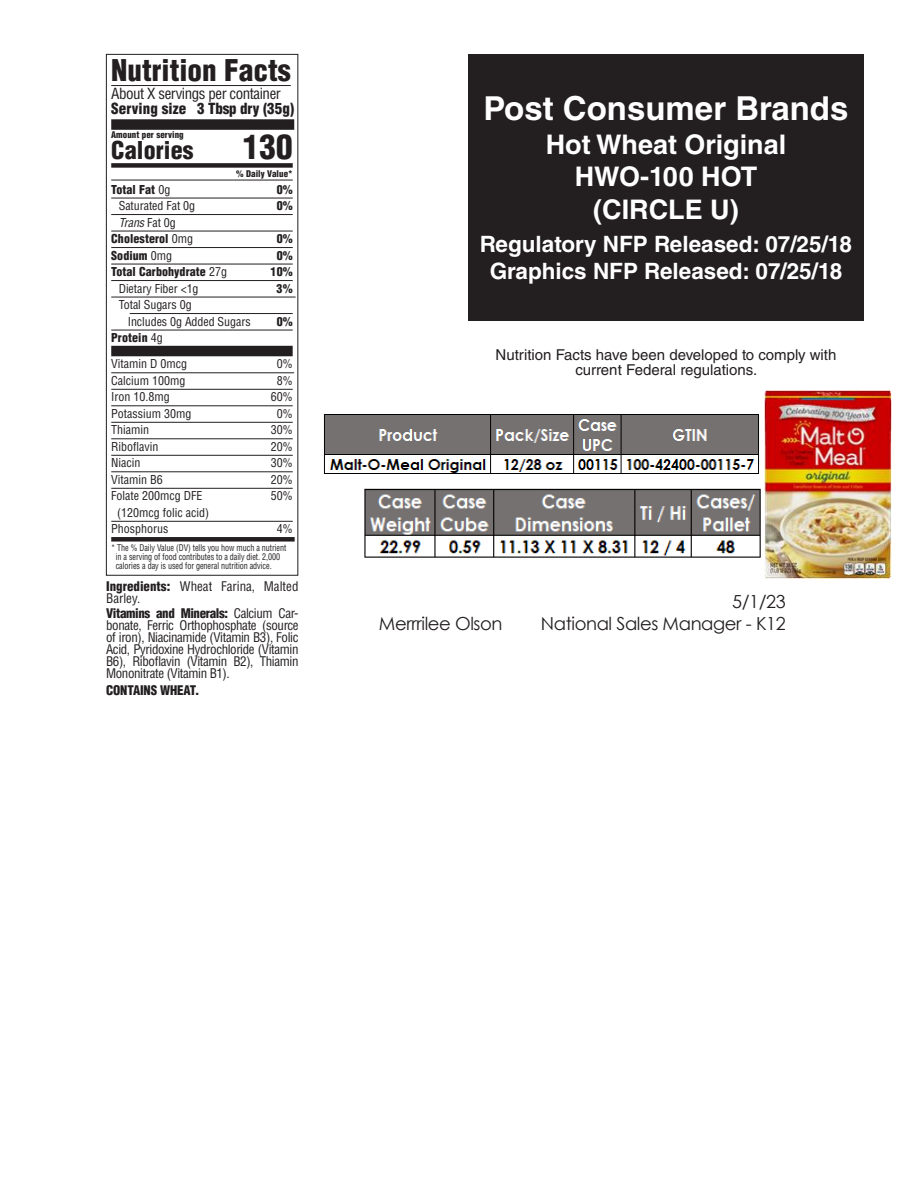
<style>
.page{position:relative;width:918px;height:1188px;background:#fff}
.page>*{position:absolute;margin:0;border:0;box-sizing:border-box;transform-origin:0 0}
.t1{font:700 33px "Helvetica LT Std";color:#fff}
.t2{font:900 condensed 33px "Helvetica LT Std";color:#231f20}
.t3{font:900 condensed 29.25px "Helvetica LT Std";color:#231f20}
.t4{font:700 27px "Helvetica LT Std";color:#fff}
.t5{font:900 condensed 24px "Helvetica LT Std";letter-spacing:.005em;color:#231f20}
.t6{font:700 22.5px "Helvetica LT Std";color:#fff}
.t7{font:18px/21.6px "Century Gothic";letter-spacing:-.02em;color:#221e1f;text-align:right}
.t8{font:15px "Helvetica LT Std";color:#231f20}
.t9{font:condensed 15px "Helvetica LT Std";letter-spacing:-.03em;color:#231f20}
.t10{font:900 condensed 15px "Helvetica LT Std";letter-spacing:.005em;color:#231f20}
.t11{font:condensed 12.9px/12px "Helvetica LT Std";letter-spacing:-.03em;color:#231f20;text-align:justify}
.t12{font:condensed 12.9px/12px "Helvetica LT Std";color:#231f20}
.t13{font:900 condensed 12.9px "Helvetica LT Std";letter-spacing:-.01em;color:#231f20}
.t14{font:condensed 12px "Helvetica LT Std";color:#231f20}
.t15{font:900 condensed 12px "Helvetica LT Std";letter-spacing:.005em;color:#231f20}
.t16{font:italic condensed 12px "Helvetica LT Std";letter-spacing:-.005em;color:#231f20}
.t17{font:condensed 9px/9px "Helvetica LT Std";letter-spacing:-.005em;color:#231f20;scale:.9 1}
.t18{font:900 condensed 9px "Helvetica LT Std";letter-spacing:.005em;color:#231f20}
.s1{font-weight:400}
.s2{font-style:normal}
.s3{font-weight:900}
</style>
<div class="page">
<div style="left:468px;top:54px;width:396px;height:267px;background:#231f20"></div>
<div style="left:106px;top:54px;width:192px;height:522px;border:1px solid #231f20"></div>
<hr style="left:111px;top:85px;width:180px;height:1px;background:#231f20">
<div style="left:111px;top:119px;width:183px;height:11px;background:#231f20"></div>
<div style="left:111px;top:163px;width:182px;height:5px;background:#231f20"></div>
<hr style="left:111px;top:180px;width:182px;height:1px;background:#231f20">
<hr style="left:111px;top:198px;width:182px;height:1px;background:#231f20">
<hr style="left:111px;top:214px;width:182px;height:1px;background:#231f20">
<hr style="left:111px;top:231px;width:182px;height:1px;background:#231f20">
<hr style="left:111px;top:247px;width:182px;height:1px;background:#231f20">
<hr style="left:111px;top:264px;width:182px;height:1px;background:#231f20">
<hr style="left:111px;top:280px;width:182px;height:1px;background:#231f20">
<hr style="left:111px;top:297px;width:185px;height:1px;background:#231f20">
<hr style="left:130px;top:313px;width:163px;height:1px;background:#231f20">
<hr style="left:111px;top:330px;width:182px;height:1px;background:#231f20">
<div style="left:111px;top:346px;width:182px;height:10px;background:#231f20"></div>
<hr style="left:111px;top:373px;width:183px;height:1px;background:#231f20">
<hr style="left:111px;top:389px;width:182px;height:1px;background:#231f20">
<hr style="left:111px;top:406px;width:182px;height:1px;background:#231f20">
<hr style="left:111px;top:422px;width:182px;height:1px;background:#231f20">
<hr style="left:111px;top:439px;width:182px;height:1px;background:#231f20">
<hr style="left:111px;top:455px;width:182px;height:1px;background:#231f20">
<hr style="left:111px;top:472px;width:182px;height:1px;background:#231f20">
<hr style="left:111px;top:488px;width:182px;height:1px;background:#231f20">
<hr style="left:111px;top:521px;width:182px;height:1px;background:#231f20">
<div style="left:111px;top:537px;width:184px;height:5px;background:#231f20"></div>
<img style="left:765px;top:390px;width:126px;height:189px">
<img style="left:364px;top:488px;width:397px;height:70px">
<img style="left:324px;top:414px;width:435px;height:60px">
<p class="t3" style="left:111px;top:52px;width:181px">Nutrition Facts</p>
<p class="t9" style="left:111px;top:84px;width:171px">About X servings per container</p>
<p class="t10" style="left:111px;top:99px;width:185px">Serving size 3 Tbsp dry (35g)</p>
<p class="t18" style="left:111px;top:129px;width:74px">Amount per serving</p>
<p class="t5" style="left:111px;top:135px;width:84px">Calories</p>
<p class="t2" style="left:243px;top:126px;width:51px">130</p>
<p class="t18" style="left:236px;top:168px;width:58px">% Daily Value*</p>
<p class="t15" style="left:111px;top:182px;width:61px">Total Fat <span class="s1">0g</span></p>
<p class="t15" style="left:277px;top:182px;width:18px">0%</p>
<p class="t14" style="left:119px;top:198px;width:78px">Saturated Fat 0g</p>
<p class="t15" style="left:277px;top:198px;width:18px">0%</p>
<p class="t16" style="left:119px;top:215px;width:59px">Trans <span class="s2">Fat 0g</span></p>
<p class="t15" style="left:111px;top:231px;width:84px">Cholesterol <span class="s1">0mg</span></p>
<p class="t15" style="left:277px;top:231px;width:18px">0%</p>
<p class="t15" style="left:111px;top:248px;width:62px">Sodium <span class="s1">0mg</span></p>
<p class="t15" style="left:277px;top:248px;width:18px">0%</p>
<p class="t15" style="left:111px;top:264px;width:117px">Total Carbohydrate <span class="s1">27g</span></p>
<p class="t15" style="left:271px;top:264px;width:24px">10%</p>
<p class="t14" style="left:119px;top:281px;width:81px">Dietary Fiber &lt;1g</p>
<p class="t15" style="left:277px;top:281px;width:18px">3%</p>
<p class="t14" style="left:119px;top:297px;width:74px">Total Sugars 0g</p>
<p class="t14" style="left:128px;top:314px;width:124px">Includes 0g Added Sugars</p>
<p class="t15" style="left:277px;top:314px;width:18px">0%</p>
<p class="t15" style="left:111px;top:330px;width:53px">Protein <span class="s1">4g</span></p>
<p class="t14" style="left:111px;top:356px;width:77px">Vitamin D 0mcg</p>
<p class="t14" style="left:277px;top:356px;width:17px">0%</p>
<p class="t14" style="left:111px;top:373px;width:76px">Calcium 100mg</p>
<p class="t14" style="left:277px;top:373px;width:17px">8%</p>
<p class="t14" style="left:111px;top:389px;width:60px">Iron 10.8mg</p>
<p class="t14" style="left:271px;top:389px;width:23px">60%</p>
<p class="t14" style="left:111px;top:406px;width:82px">Potassium 30mg</p>
<p class="t14" style="left:277px;top:406px;width:17px">0%</p>
<p class="t14" style="left:111px;top:422px;width:39px">Thiamin</p>
<p class="t14" style="left:271px;top:422px;width:23px">30%</p>
<p class="t14" style="left:111px;top:439px;width:49px">Riboflavin</p>
<p class="t14" style="left:271px;top:439px;width:23px">20%</p>
<p class="t14" style="left:111px;top:455px;width:31px">Niacin</p>
<p class="t14" style="left:271px;top:455px;width:23px">30%</p>
<p class="t14" style="left:111px;top:472px;width:53px">Vitamin B6</p>
<p class="t14" style="left:271px;top:472px;width:23px">20%</p>
<p class="t14" style="left:111px;top:488px;width:93px">Folate 200mcg DFE</p>
<p class="t14" style="left:271px;top:488px;width:23px">50%</p>
<p class="t14" style="left:117px;top:505px;width:93px">(120mcg folic acid)</p>
<p class="t14" style="left:111px;top:521px;width:59px">Phosphorus</p>
<p class="t14" style="left:277px;top:521px;width:17px">4%</p>
<p class="t17" style="left:116px;top:543px;width:191px;text-indent:-5px">* The % Daily Value (DV) tells you how much a nutrient in a serving of food contributes to a daily diet. 2,000 calories a day is used for general nutrition advice.</p>
<p class="t12" style="left:106px;top:580px;width:194px"><span class="s3">Ingredients:</span> Wheat Farina, Malted<br>Barley.</p>
<p class="t11" style="left:106px;top:607px;width:194px"><span class="s3">Vitamins and Minerals:</span> Calcium Car&shy;bonate, Ferric Orthophosphate (source of iron), Niacinamide (Vitamin B3), Folic Acid, Pyridoxine Hydrochloride (Vitamin B6), Riboflavin (Vitamin B2), Thiamin Mononitrate (Vitamin B1).</p>
<p class="t13" style="left:106px;top:682px;width:95px">CONTAINS WHEAT.</p>
<p class="t1" style="left:484px;top:88px;width:366px">Post Consumer Brands</p>
<p class="t4" style="left:546px;top:128px;width:242px">Hot Wheat Original</p>
<p class="t4" style="left:575px;top:161px;width:184px">HWO-100 HOT</p>
<p class="t4" style="left:593px;top:193px;width:147px">(CIRCLE U)</p>
<p class="t6" style="left:480px;top:230px;width:374px">Regulatory NFP Released: 07/25/18</p>
<p class="t6" style="left:490px;top:257px;width:354px">Graphics NFP Released: 07/25/18</p>
<p class="t8" style="left:496px;top:346px;width:342px">Nutrition Facts have been developed to comply with</p>
<p class="t8" style="left:575px;top:361px;width:183px">current Federal regulations.</p>
<h3 class="t7" style="left:379px;top:612px;width:125px">Merrrilee Olson</h3>
<h3 class="t7" style="left:541px;top:591px;width:246px">5/1/23<br>National Sales Manager - K12</h3>
</div>
